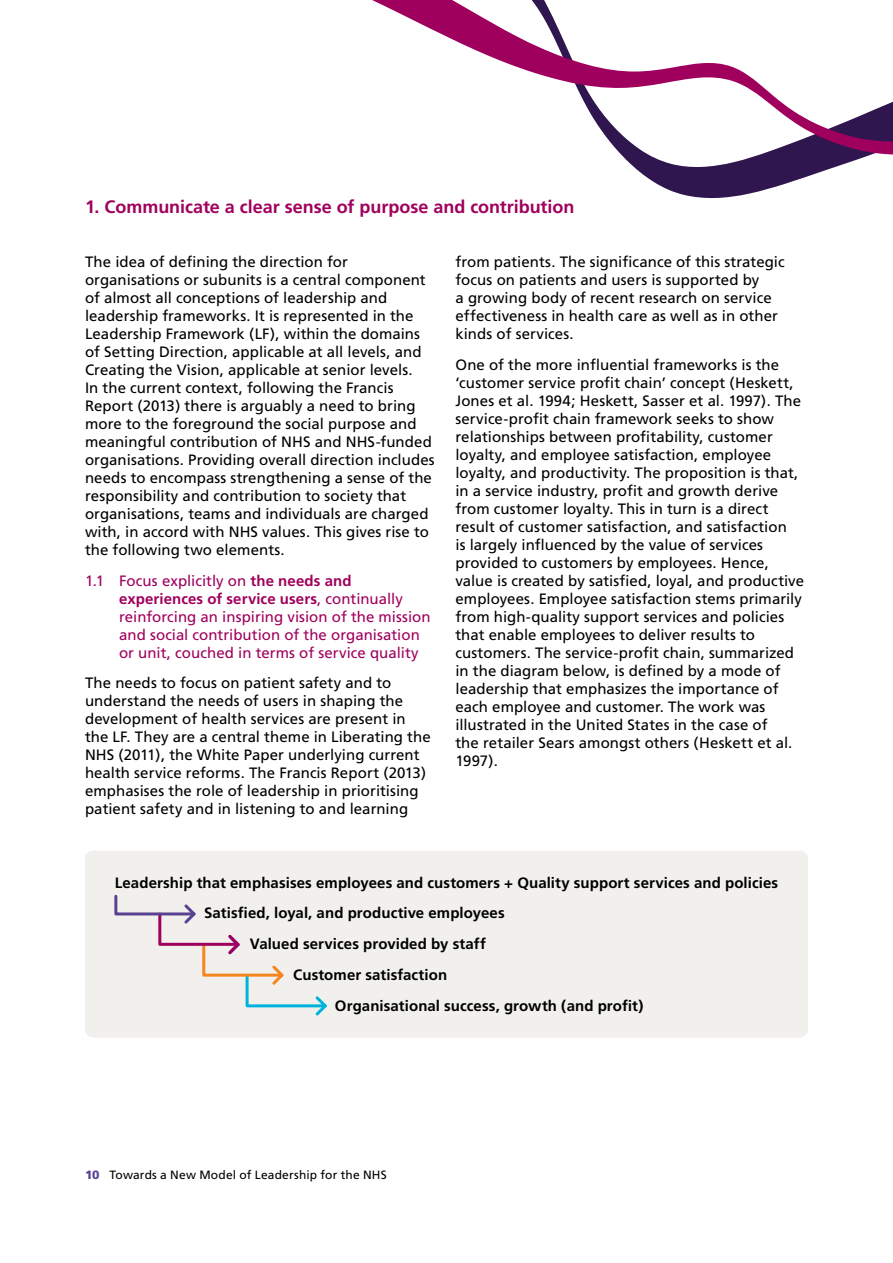
<style>
.page{position:relative;width:893px;height:1263px;background:#fff}
.page>*{position:absolute;margin:0;border:0;box-sizing:border-box;transform-origin:0 0}
.t1{font:700 18px "Frutiger";color:#a0005d}
.t2{font:15px/18px "Frutiger";letter-spacing:.005em;color:#000}
.t3{font:700 15px "Frutiger";letter-spacing:.005em;color:#000}
.t4{font:15px/18px "Frutiger";color:#a0005d}
.t5{font:12px "Frutiger";letter-spacing:.015em;color:#000}
.s1{font-weight:700}
.s2{font-weight:900;color:#5a4293}
</style>
<div class="page">
<svg style="left:621px;top:155px;width:249px;height:44px;fill:#2f164e"></svg>
<svg style="left:372px;top:0;width:521px;height:155px"></svg>
<div style="left:85px;top:850px;width:723px;height:187px;background:#f1f0ed;border-radius:9px"></div>
<svg style="left:114px;top:894px;width:213px;height:122px"></svg>
<p class="t1" style="left:85px;top:196px;width:491px">1. Communicate a clear sense of purpose and contribution</p>
<p class="t2" style="left:85px;top:252px;width:351px">The idea of defining the direction for organisations or subunits is a central component of almost all conceptions of leadership and leadership frameworks. It is represented in the Leadership Framework (LF), within the domains of Setting Direction, applicable at all levels, and Creating the Vision, applicable at senior levels.<br>In the current context, following the Francis Report (2013) there is arguably a need to bring more to the foreground the social purpose and meaningful contribution of NHS and NHS-funded organisations. Providing overall direction includes needs to encompass strengthening a sense of the responsibility and contribution to society that organisations, teams and individuals are charged with, in accord with NHS values. This gives rise to the following two elements.</p>
<p class="t4" style="left:119px;top:571px;width:313px;text-indent:-34px">1.1 Focus explicitly on <span class="s1">the needs and experiences of service users</span>, continually reinforcing an inspiring vision of the mission and social contribution of the organisation or unit, couched in terms of service quality</p>
<p class="t2" style="left:85px;top:674px;width:347px">The needs to focus on patient safety and to understand the needs of users in shaping the development of health services are present in the LF. They are a central theme in Liberating the NHS (2011), the White Paper underlying current health service reforms. The Francis Report (2013) emphasises the role of leadership in prioritising patient safety and in listening to and learning</p>
<p class="t2" style="left:455px;top:252px;width:331px">from patients. The significance of this strategic focus on patients and users is supported by<br>a growing body of recent research on service effectiveness in health care as well as in other kinds of services.</p>
<p class="t2" style="left:455px;top:355px;width:350px">One of the more influential frameworks is the ‘customer service profit chain’ concept (Heskett, Jones et al. 1994; Heskett, Sasser et al. 1997). The service-profit chain framework seeks to show relationships between profitability, customer loyalty, and employee satisfaction, employee loyalty, and productivity. The proposition is that, in a service industry, profit and growth derive from customer loyalty. This in turn is a direct result of customer satisfaction, and satisfaction<br>is largely influenced by the value of services provided to customers by employees. Hence, value is created by satisfied, loyal, and productive employees. Employee satisfaction stems primarily from high-quality support services and policies that enable employees to deliver results to customers. The service-profit chain, summarized in the diagram below, is defined by a mode of leadership that emphasizes the importance of each employee and customer. The work was illustrated in the United States in the case of<br>the retailer Sears amongst others (Heskett et al.<br>1997).</p>
<p class="t3" style="left:115px;top:874px;width:665px">Leadership that emphasises employees and customers + Quality support services and policies</p>
<p class="t3" style="left:204px;top:904px;width:302px">Satisfied, loyal, and productive employees</p>
<p class="t3" style="left:250px;top:935px;width:237px">Valued services provided by staff</p>
<p class="t3" style="left:293px;top:966px;width:155px">Customer satisfaction</p>
<p class="t3" style="left:335px;top:997px;width:310px">Organisational success, growth (and profit)</p>
<p class="t5" style="left:85px;top:1167px;width:303px"><span class="s2">10</span> Towards a New Model of Leadership for the NHS</p>
</div>
